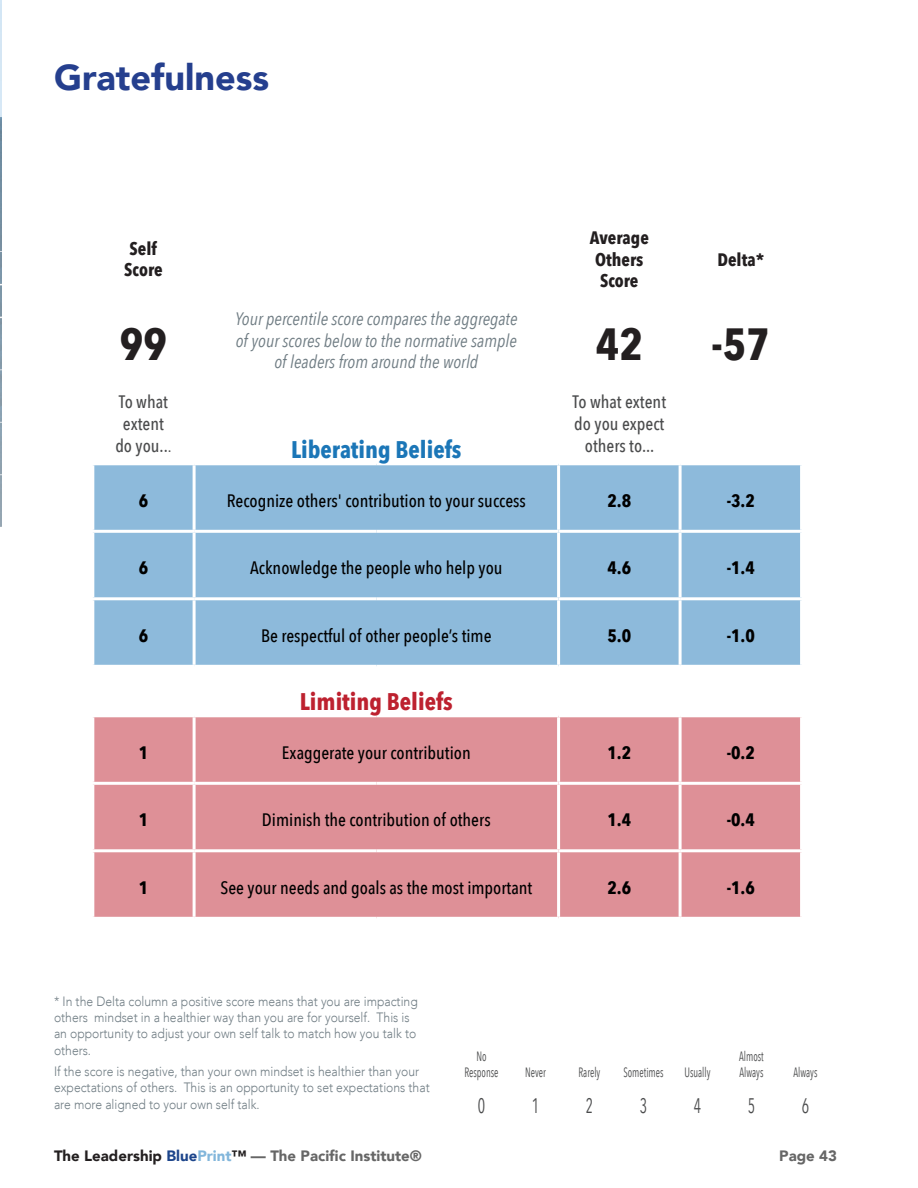
<style>
.page{position:relative;width:918px;height:1188px;background:#fff}
.page>*{position:absolute;margin:0;border:0;box-sizing:border-box;transform-origin:0 0}
.largre_Table_Value{font:700 45px "Avenir Next Condensed";color:#231f20}
.Header{font:900 36px "Avenir";color:#253f8e}
.Table_Value{font:700 24px "Avenir Next Condensed";color:#1b76b7}
.Table_Value-2{font:700 24px "Avenir Next Condensed";color:#bd212f}
.matrix_Item{font:21px "Avenir Next Condensed";color:#4b4c4d;scale:.75 1}
.Item_Center{font:500 18px "Avenir Next Condensed";color:#000}
.t1{font:italic 18px/21.6px "Avenir Next Condensed";color:#6f7c83;text-align:center}
.matrix_Item-2{font:500 18px/21.6px "Avenir Next Condensed";color:#4b4c4d;text-align:center}
.Table_Value-3{font:700 18px "Avenir Next Condensed";color:#000}
.Table_Value-4{font:700 18px/21.6px "Avenir Next Condensed";color:#231f20;text-align:center}
.Small_Head{font:900 15px "Avenir";color:#666}
.Regular_Text{font:300 13.5px/16.2px "Avenir LT";color:#6f7c83;scale:.9 1}
.matrix_Item-3{font:13.5px/16.2px "Avenir Next Condensed";color:#4b4c4d;text-align:center;scale:.75 1}
.s1{font-family:"Avenir LT";font-size:13.5px}
.s2{color:#231f20}
.s3{color:#1d458b}
.s4{color:#82b6db}
</style>
<div class="page">
<img style="left:0;top:0;width:1px;height:527px">
<div style="left:94px;top:465px;width:706px;height:200px;background:#8dbadb"></div>
<div style="left:94px;top:717px;width:706px;height:200px;background:#de9097"></div>
<hr style="left:193px;top:465px;width:3px;height:65px;background:#fff">
<hr style="left:557px;top:465px;width:3px;height:65px;background:#fff">
<hr style="left:679px;top:465px;width:3px;height:65px;background:#fff">
<hr style="left:91px;top:530px;width:103px;height:3px;background:#fff">
<hr style="left:194px;top:530px;width:182px;height:3px;background:#fff">
<hr style="left:193px;top:533px;width:3px;height:64px;background:#fff">
<hr style="left:376px;top:530px;width:183px;height:3px;background:#fff">
<hr style="left:559px;top:530px;width:121px;height:3px;background:#fff">
<hr style="left:557px;top:533px;width:3px;height:64px;background:#fff">
<hr style="left:680px;top:530px;width:123px;height:3px;background:#fff">
<hr style="left:679px;top:533px;width:3px;height:64px;background:#fff">
<hr style="left:91px;top:597px;width:103px;height:3px;background:#fff">
<hr style="left:194px;top:597px;width:182px;height:3px;background:#fff">
<hr style="left:193px;top:600px;width:3px;height:65px;background:#fff">
<hr style="left:376px;top:597px;width:183px;height:3px;background:#fff">
<hr style="left:559px;top:597px;width:121px;height:3px;background:#fff">
<hr style="left:557px;top:600px;width:3px;height:65px;background:#fff">
<hr style="left:680px;top:597px;width:123px;height:3px;background:#fff">
<hr style="left:679px;top:600px;width:3px;height:65px;background:#fff">
<hr style="left:193px;top:717px;width:3px;height:65px;background:#fff">
<hr style="left:557px;top:717px;width:3px;height:65px;background:#fff">
<hr style="left:679px;top:717px;width:3px;height:65px;background:#fff">
<hr style="left:91px;top:782px;width:103px;height:3px;background:#fff">
<hr style="left:194px;top:782px;width:182px;height:3px;background:#fff">
<hr style="left:193px;top:785px;width:3px;height:64px;background:#fff">
<hr style="left:376px;top:782px;width:183px;height:3px;background:#fff">
<hr style="left:559px;top:782px;width:121px;height:3px;background:#fff">
<hr style="left:557px;top:785px;width:3px;height:64px;background:#fff">
<hr style="left:680px;top:782px;width:123px;height:3px;background:#fff">
<hr style="left:679px;top:785px;width:3px;height:64px;background:#fff">
<hr style="left:91px;top:849px;width:103px;height:3px;background:#fff">
<hr style="left:194px;top:849px;width:182px;height:3px;background:#fff">
<hr style="left:193px;top:852px;width:3px;height:65px;background:#fff">
<hr style="left:376px;top:849px;width:183px;height:3px;background:#fff">
<hr style="left:559px;top:849px;width:121px;height:3px;background:#fff">
<hr style="left:557px;top:852px;width:3px;height:65px;background:#fff">
<hr style="left:680px;top:849px;width:123px;height:3px;background:#fff">
<hr style="left:679px;top:852px;width:3px;height:65px;background:#fff">
<p class="Header" style="left:54px;top:47px;width:217px">Gratefulness</p>
<p class="Table_Value-4" style="left:130px;top:237px;width:29px">Self</p>
<p class="Table_Value-4" style="left:124px;top:259px;width:40px">Score</p>
<p class="largre_Table_Value" style="left:120px;top:317px;width:49px">99</p>
<p class="matrix_Item-2" style="left:115px;top:391px;width:58px">To what extent do you..<span class="s1">.</span></p>
<p class="t1" style="left:235px;top:308px;width:284px">Your percentile score compares the aggregate of your scores below to the normative sample of leaders from around the world</p>
<p class="Table_Value" style="left:291px;top:435px;width:172px">Liberating Beliefs</p>
<p class="Table_Value-4" style="left:590px;top:227px;width:61px">Average<br>Others<br>Score</p>
<p class="Table_Value-4" style="left:717px;top:248px;width:48px">Delta*</p>
<p class="largre_Table_Value" style="left:596px;top:317px;width:49px">42</p>
<p class="largre_Table_Value" style="left:712px;top:317px;width:60px">-57</p>
<p class="matrix_Item-2" style="left:573px;top:391px;width:95px">To what extent do you expect others to...</p>
<p class="Table_Value-3" style="left:139px;top:489px;width:11px">6</p>
<p class="Item_Center" style="left:227px;top:489px;width:301px">Recognize others' contribution to your success</p>
<p class="Table_Value-3" style="left:607px;top:489px;width:25px">2.8</p>
<p class="Table_Value-3" style="left:727px;top:489px;width:30px">-3.2</p>
<p class="Table_Value-3" style="left:139px;top:557px;width:11px">6</p>
<p class="Item_Center" style="left:250px;top:557px;width:254px">Acknowledge the people who help you</p>
<p class="Table_Value-3" style="left:607px;top:557px;width:25px">4.6</p>
<p class="Table_Value-3" style="left:727px;top:557px;width:30px">-1.4</p>
<p class="Table_Value-3" style="left:139px;top:624px;width:11px">6</p>
<p class="Item_Center" style="left:261px;top:624px;width:232px">Be respectful of other people’s time</p>
<p class="Table_Value-3" style="left:607px;top:624px;width:25px">5.0</p>
<p class="Table_Value-3" style="left:727px;top:624px;width:30px">-1.0</p>
<p class="Table_Value-2" style="left:300px;top:687px;width:155px">Limiting Beliefs</p>
<p class="Table_Value-3" style="left:139px;top:741px;width:11px">1</p>
<p class="Item_Center" style="left:282px;top:741px;width:190px">Exaggerate your contribution</p>
<p class="Table_Value-3" style="left:607px;top:741px;width:25px">1.2</p>
<p class="Table_Value-3" style="left:727px;top:741px;width:30px">-0.2</p>
<p class="Table_Value-3" style="left:139px;top:809px;width:11px">1</p>
<p class="Item_Center" style="left:262px;top:809px;width:230px">Diminish the contribution of others</p>
<p class="Table_Value-3" style="left:607px;top:809px;width:25px">1.4</p>
<p class="Table_Value-3" style="left:727px;top:809px;width:30px">-0.4</p>
<p class="Table_Value-3" style="left:139px;top:876px;width:11px">1</p>
<p class="Item_Center" style="left:220px;top:876px;width:313px">See your needs and goals as the most important</p>
<p class="Table_Value-3" style="left:607px;top:876px;width:25px">2.6</p>
<p class="Table_Value-3" style="left:727px;top:876px;width:30px">-1.6</p>
<p class="Regular_Text" style="left:54px;top:993px;width:406px">* In the Delta column a positive score means that you are impacting others mindset in a healthier way than you are for yourself. This is an opportunity to adjust your own self talk to match how you talk to others.</p>
<p class="Regular_Text" style="left:54px;top:1063px;width:419px">If the score is negative, than your own mindset is healthier than your expectations of others. This is an opportunity to set expectations that are more aligned to your own self talk.</p>
<p class="matrix_Item-3" style="left:464px;top:1048px;width:47px">No<br>Response</p>
<p class="matrix_Item-3" style="left:525px;top:1064px;width:29px">Never</p>
<p class="matrix_Item-3" style="left:579px;top:1064px;width:31px">Rarely</p>
<p class="matrix_Item-3" style="left:623px;top:1064px;width:55px">Sometimes</p>
<p class="matrix_Item-3" style="left:684px;top:1064px;width:36px">Usually</p>
<p class="matrix_Item-3" style="left:739px;top:1048px;width:34px;text-align:left">Almost<br>Always</p>
<p class="matrix_Item-3" style="left:793px;top:1064px;width:34px">Always</p>
<p class="matrix_Item" style="left:478px;top:1088px;width:11px">0</p>
<p class="matrix_Item" style="left:532px;top:1088px;width:11px">1</p>
<p class="matrix_Item" style="left:586px;top:1088px;width:11px">2</p>
<p class="matrix_Item" style="left:640px;top:1088px;width:11px">3</p>
<p class="matrix_Item" style="left:694px;top:1088px;width:11px">4</p>
<p class="matrix_Item" style="left:748px;top:1088px;width:11px">5</p>
<p class="matrix_Item" style="left:802px;top:1088px;width:11px">6</p>
<p class="Small_Head" style="left:54px;top:1143px;width:369px"><span class="s2">The Leadership</span> <span class="s3">Blue</span><span class="s4">Print</span><span class="s2">™</span> — The Pacific Institute®</p>
<p class="Small_Head" style="left:779px;top:1143px;width:59px">Page 43</p>
</div>
